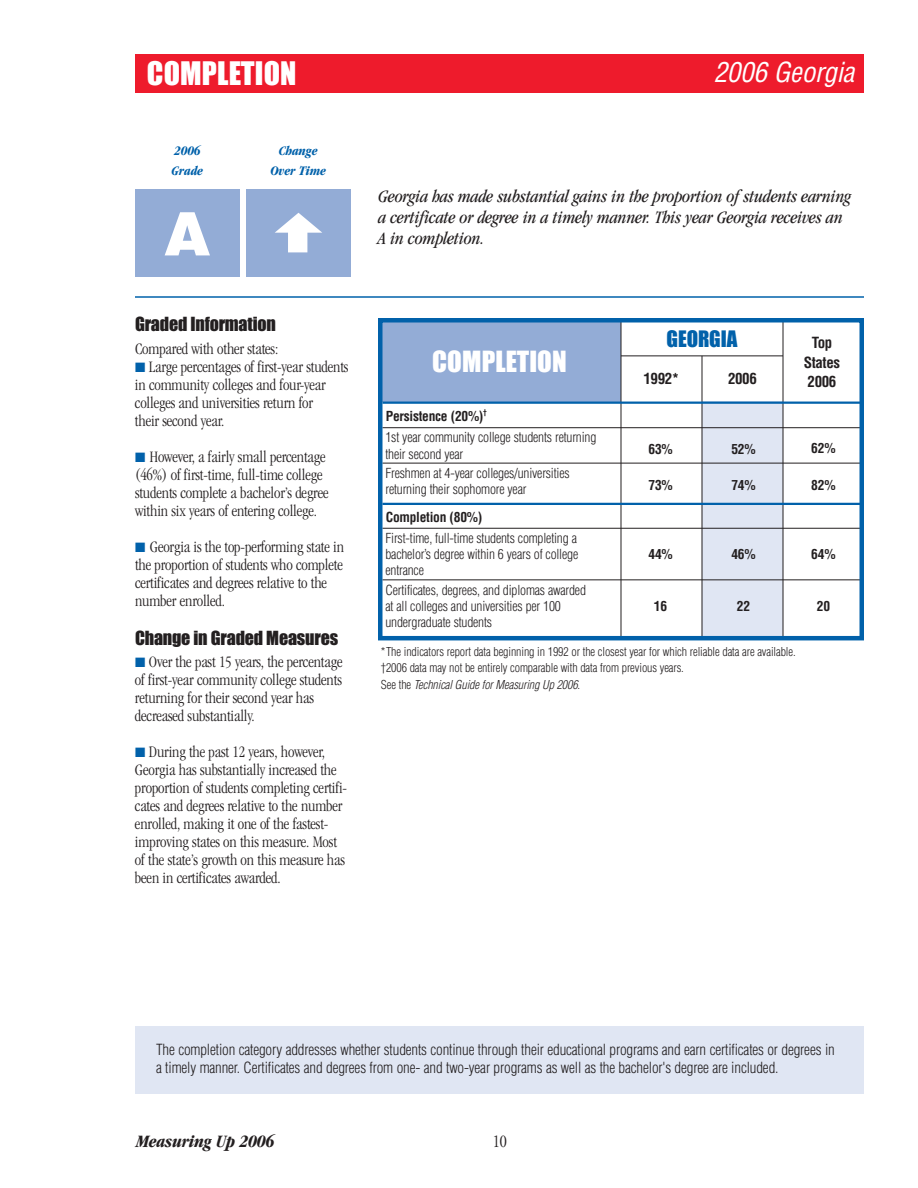
<style>
.page{position:relative;width:918px;height:1188px;background:#fff}
.page>*{position:absolute;margin:0;border:0;box-sizing:border-box;transform-origin:0 0}
.t1{font:900 60px "Helvetica";color:#fff}
.t2{font:30px "Impact";letter-spacing:.005em;color:#fff}
.t3{font:italic condensed 27px "Helvetica";letter-spacing:-.01em;color:#fff}
.t4{font:27px "Impact";letter-spacing:.005em;color:#fff}
.t5{font:21px "Impact";letter-spacing:-.005em;color:#0161aa}
.t6{font:italic condensed 18px/21px "Garamond";letter-spacing:-.01em;color:#231f20}
.t7{font:18px "Impact";letter-spacing:-.01em;color:#231f20}
.t8{font:italic 700 condensed 18px "Garamond";letter-spacing:-.015em;color:#231f20}
.t9{font:300 condensed 18px "Garamond";color:#231f20}
.t10{font:300 condensed 16.5px/18px "Garamond";letter-spacing:-.01em;color:#231f20}
.t11{font:300 condensed 15px/18px "Helvetica";letter-spacing:-.01em;color:#231f20}
.t12{font:700 condensed 15px/19.5px "Helvetica";letter-spacing:-.025em;color:#231f20;text-align:center}
.t13{font:300 condensed 13.5px/16.2px "Helvetica";letter-spacing:-.015em;color:#231f20}
.t14{font:700 condensed 13.5px "Helvetica";letter-spacing:-.01em;color:#231f20}
.t15{font:italic 700 condensed 13.5px/19.5px "Garamond";letter-spacing:-.01em;color:#0161aa}
.t16{font:300 condensed 12px/16.5px "Helvetica";letter-spacing:-.01em;color:#231f20}
.s1{color:#0161aa}
.s2{font-weight:700}
.s3{font-style:italic}
</style>
<div class="page">
<div style="left:378px;top:320px;width:243px;height:82px;background:#93acd6"></div>
<hr style="left:621px;top:320px;width:1px;height:317px;background:#231f20">
<div style="left:135px;top:54px;width:729px;height:39px;background:#ee1b2c"></div>
<div style="left:702px;top:401px;width:81px;height:237px;background:#e0e6f3"></div>
<hr style="left:621px;top:356px;width:162px;height:1px;background:#231f20">
<hr style="left:783px;top:320px;width:1px;height:319px;background:#231f20">
<hr style="left:702px;top:356px;width:1px;height:281px;background:#231f20">
<hr style="left:382px;top:402px;width:480px;height:2px;background:#0161aa">
<hr style="left:382px;top:427px;width:480px;height:1px;background:#231f20">
<hr style="left:382px;top:463px;width:480px;height:1px;background:#231f20">
<hr style="left:382px;top:503px;width:480px;height:2px;background:#0161aa">
<hr style="left:382px;top:528px;width:480px;height:1px;background:#231f20">
<hr style="left:382px;top:580px;width:480px;height:1px;background:#231f20">
<div style="left:135px;top:1026px;width:729px;height:68px;background:#e0e6f3"></div>
<div style="left:378px;top:318px;width:486px;height:322px;border:4px solid #0161aa"></div>
<hr style="left:135px;top:296px;width:729px;height:2px;background:#0161aa">
<div style="left:246px;top:189px;width:105px;height:88px;background:#93acd6"></div>
<svg style="left:275px;top:213px;width:47px;height:39px"></svg>
<div style="left:135px;top:189px;width:105px;height:87px;background:#93acd6"></div>
<h2 class="t2" style="left:147px;top:64px;width:151px">COMPLETION</h2>
<h3 class="t3" style="left:714px;top:62px;width:142px">2006 Georgia</h3>
<p class="t15" style="left:172px;top:142px;width:33px">2006<br>Grade</p>
<p class="t15" style="left:271px;top:143px;width:57px;text-align:center">Change<br>Over Time</p>
<h1 class="t1" style="left:164px;top:212px;width:48px">A</h1>
<p class="t7" style="left:135px;top:319px;width:142px">Graded Information</p>
<p class="t10" style="left:135px;top:341px;width:145px">Compared with other states:</p>
<p class="t10" style="left:135px;top:359px;width:215px"><span class="s1">■</span> Large percentages of first-year students in community colleges and four-year colleges and universities return for<br>their second year.</p>
<p class="t10" style="left:135px;top:449px;width:195px"><span class="s1">■</span> However, a fairly small percentage (46%) of first-time, full-time college students complete a bachelor’s degree within six years of entering college.</p>
<p class="t10" style="left:135px;top:539px;width:211px"><span class="s1">■</span> Georgia is the top-performing state in the proportion of students who complete certificates and degrees relative to the number enrolled.</p>
<p class="t7" style="left:135px;top:632px;width:205px">Change in Graded Measures</p>
<p class="t10" style="left:135px;top:654px;width:209px"><span class="s1">■</span> Over the past 15 years, the percentage of first-year community college students returning for their second year has decreased substantially.</p>
<p class="t10" style="left:135px;top:744px;width:214px"><span class="s1">■</span> During the past 12 years, however, Georgia has substantially increased the proportion of students completing certifi&shy;cates and degrees relative to the number enrolled, making it one of the fastest&shy;improving states on this measure. Most of the state’s growth on this measure has been in certificates awarded.</p>
<p class="t6" style="left:378px;top:187px;width:475px">Georgia has made substantial gains in the proportion of students earning a certificate or degree in a timely manner. This year Georgia receives an<br>A in completion.</p>
<h3 class="t4" style="left:432px;top:352px;width:136px">COMPLETION</h3>
<p class="t5" style="left:667px;top:332px;width:72px">GEORGIA</p>
<p class="t12" style="left:804px;top:334px;width:38px">Top<br>States</p>
<p class="t12" style="left:643px;top:370px;width:37px">1992*</p>
<p class="t12" style="left:728px;top:370px;width:30px">2006</p>
<p class="t12" style="left:808px;top:373px;width:30px">2006</p>
<p class="t13" style="left:385px;top:407px;width:212px;line-height:21.5px"><span class="s2">Persistence (20%)</span><sup>†<br></sup>1st year community college students returning</p>
<p class="t13" style="left:385px;top:447px;width:79px">their second year</p>
<p class="t14" style="left:648px;top:444px;width:26px">63%</p>
<p class="t14" style="left:731px;top:444px;width:26px">52%</p>
<p class="t14" style="left:811px;top:443px;width:26px">62%</p>
<p class="t13" style="left:385px;top:466px;width:186px">Freshmen at 4-year colleges/universities returning their sophomore year</p>
<p class="t14" style="left:648px;top:479px;width:26px">73%</p>
<p class="t14" style="left:731px;top:479px;width:26px">74%</p>
<p class="t14" style="left:811px;top:479px;width:26px">82%</p>
<p class="t14" style="left:386px;top:512px;width:98px">Completion (80%)</p>
<p class="t13" style="left:385px;top:531px;width:194px">First-time, full-time students completing a bachelor’s degree within 6 years of college</p>
<p class="t14" style="left:648px;top:549px;width:26px">44%</p>
<p class="t14" style="left:731px;top:549px;width:26px">46%</p>
<p class="t14" style="left:811px;top:549px;width:26px">64%</p>
<p class="t13" style="left:385px;top:562px;width:202px;line-height:19.2px">entrance<br>Certificates, degrees, and diplomas awarded</p>
<p class="t13" style="left:385px;top:599px;width:177px">at all colleges and universities per 100</p>
<p class="t14" style="left:654px;top:601px;width:15px">16</p>
<p class="t14" style="left:737px;top:601px;width:15px">22</p>
<p class="t14" style="left:817px;top:601px;width:15px">20</p>
<p class="t13" style="left:385px;top:615px;width:108px">undergraduate students</p>
<p class="t16" style="left:381px;top:644px;width:416px">*The indicators report data beginning in 1992 or the closest year for which reliable data are available. †2006 data may not be entirely comparable with data from previous years.<br>See the <span class="s3">Technical Guide for Measuring Up 2006</span>.</p>
<p class="t11" style="left:156px;top:1042px;width:680px">The completion category addresses whether students continue through their educational programs and earn certificates or degrees in a timely manner. Certificates and degrees from one- and two-year programs as well as the bachelor's degree are included.</p>
<p class="t8" style="left:136px;top:1134px;width:140px">Measuring Up 2006</p>
<p class="t9" style="left:493px;top:1134px;width:16px">10</p>
</div>
